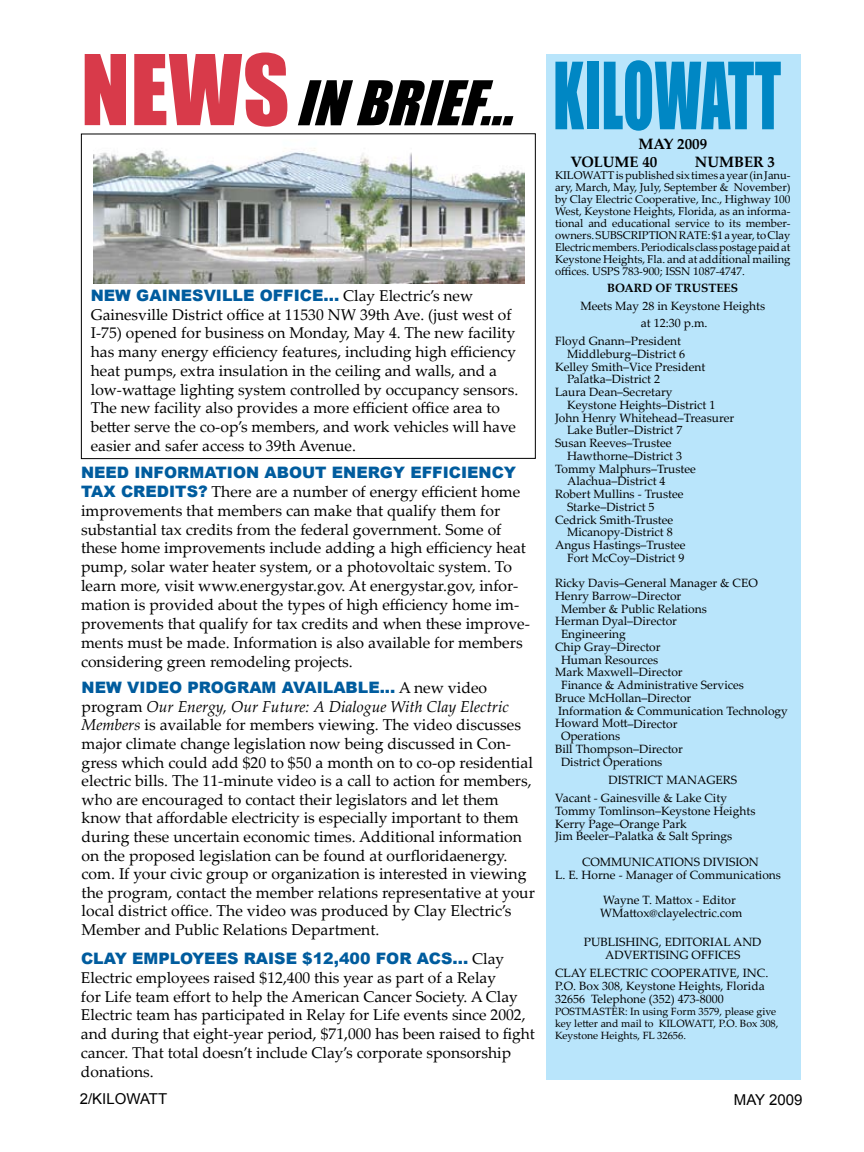
<style>
.page{position:relative;width:864px;height:1152px;background:#fff}
.page>*{position:absolute;margin:0;border:0;box-sizing:border-box;transform-origin:0 0}
.t1{font:italic 57px "Impact";color:#000}
.t2{font:15.75px/18.6px "Palatino Linotype";color:#000}
.t3{font:900 15.75px "Arial";color:#005c9e}
.t4{font:15.6px/18.8px "Palatino Linotype";color:#000}
.t5{font:700 15px/18px "Palatino Linotype";color:#000}
.t6{font:15px "Arial";color:#000}
.t7{font:12px/12.8px "Palatino Linotype";color:#000}
.t8{font:700 12px "Palatino Linotype";color:#000}
.t9{font:11.25px/12px "Palatino Linotype";color:#000;text-align:justify}
.t10{font:10.5px/12px "Palatino Linotype";color:#000}
.s1{font-style:normal;font-size:90px;color:#d83a4a}
.s2{font-style:normal;font-size:85.5px;color:#0087c4}
.s3{font-family:"Palatino Linotype";font-weight:400;font-size:15.6px;color:#000}
.s4{font-family:"Arial";font-weight:900;color:#005c9e}
.s5{font-family:"Palatino Linotype";font-weight:400;color:#000}
.s6{font-style:italic}
</style>
<div class="page">
<div style="left:546px;top:54px;width:255px;height:1026px;background:#b9e5fb"></div>
<div style="left:81px;top:133px;width:455px;height:326px;border:1px solid #000"></div>
<img style="left:93px;top:148px;width:432px;height:135px">
<h1 class="t1" style="left:81px;top:59px;width:702px"><span class="s1">NEWS</span>INBRIEF... <span class="s2">KILOWATT</span></h1>
<p class="t3" style="left:91px;top:284px;width:384px">NEW GAINESVILLE OFFICE... <span class="s3">Clay Electric’s new</span></p>
<p class="t4" style="left:91px;top:304px;width:429px">Gainesville District office at 11530 NW 39th Ave. (just west of I-75) opened for business on Monday, May 4. The new facility has many energy efficiency features, including high efficiency heat pumps, extra insulation in the ceiling and walls, and a low-wattage lighting system controlled by occupancy sensors.<br>The new facility also provides a more efficient office area to better serve the co-op’s members, and work vehicles will have easier and safer access to 39th Avenue.</p>
<p class="t3" style="left:81px;top:461px;width:437px">NEED INFORMATION ABOUT ENERGY EFFICIENCY</p>
<p class="t2" style="left:81px;top:481px;width:450px"><span class="s4">TAX CREDITS?</span> There are a number of energy efficient home improvements that members can make that qualify them for substantial tax credits from the federal government. Some of these home improvements include adding a high efficiency heat pump, solar water heater system, or a photovoltaic system. To learn more, visit www.energystar.gov. At energystar.gov, infor&shy;mation is provided about the types of high efficiency home im&shy;provements that qualify for tax credits and when these improve&shy;ments must be made. Information is also available for members considering green remodeling projects.</p>
<p class="t3" style="left:82px;top:676px;width:407px">NEW VIDEO PROGRAM AVAILABLE... <span class="s5">A new video</span></p>
<p class="t2" style="left:82px;top:696px;width:455px">program <span class="s6">Our Energy, Our Future: A Dialogue With Clay Electric Members</span> is available for members viewing. The video discusses major climate change legislation now being discussed in Con&shy;gress which could add $20 to $50 a month on to co-op residential electric bills. The 11-minute video is a call to action for members, who are encouraged to contact their legislators and let them know that affordable electricity is especially important to them during these uncertain economic times. Additional information on the proposed legislation can be found at ourfloridaenergy. com. If your civic group or organization is interested in viewing the program, contact the member relations representative at your local district office. The video was produced by Clay Electric’s Member and Public Relations Department.</p>
<p class="t3" style="left:81px;top:947px;width:425px">CLAY EMPLOYEES RAISE $12,400 FOR ACS... <span class="s3">Clay</span></p>
<p class="t4" style="left:81px;top:968px;width:456px">Electric employees raised $12,400 this year as part of a Relay<br>for Life team effort to help the American Cancer Society. A Clay Electric team has participated in Relay for Life events since 2002, and during that eight-year period, $71,000 has been raised to fight cancer. That total doesn’t include Clay’s corporate sponsorship donations.</p>
<p class="t5" style="left:571px;top:135px;width:138px;text-indent:68px">MAY 2009<br>VOLUME 40</p>
<p class="t5" style="left:695px;top:153px;width:82px">NUMBER 3</p>
<p class="t9" style="left:555px;top:169px;width:237px">KILOWATT is published six times a year (in Janu&shy;ary, March, May, July, September &amp; November) by Clay Electric Cooperative, Inc., Highway 100<br>West, Keystone Heights, Florida, as an informa&shy;tional and educational service to its member&shy;owners. SUBSCRIPTION RATE: $1 a year, to Clay Electric members. Periodicals class postage paid at Keystone Heights, Fla. and at additional mailing offices. USPS 783-900; ISSN 1087-4747.</p>
<p class="t8" style="left:607px;top:280px;width:132px">BOARD OF TRUSTEES</p>
<p class="t7" style="left:580px;top:299px;width:186px">Meets May 28 in Keystone Heights</p>
<p class="t7" style="left:641px;top:316px;width:68px">at 12:30 p.m.</p>
<p class="t7" style="left:555px;top:334px;width:128px">Floyd Gnann–President</p>
<p class="t7" style="left:567px;top:347px;width:120px">Middleburg–District 6</p>
<p class="t7" style="left:555px;top:360px;width:152px">Kelley Smith–Vice President</p>
<p class="t7" style="left:567px;top:372px;width:95px">Palatka–District 2</p>
<p class="t7" style="left:555px;top:385px;width:119px">Laura Dean–Secretary</p>
<p class="t7" style="left:567px;top:398px;width:150px">Keystone Heights–District 1</p>
<p class="t7" style="left:555px;top:411px;width:181px">John Henry Whitehead–Treasurer</p>
<p class="t7" style="left:567px;top:423px;width:117px">Lake Butler–District 7</p>
<p class="t7" style="left:555px;top:436px;width:118px">Susan Reeves–Trustee</p>
<p class="t7" style="left:567px;top:449px;width:117px">Hawthorne–District 3</p>
<p class="t7" style="left:555px;top:462px;width:142px">Tommy Malphurs–Trustee</p>
<p class="t7" style="left:567px;top:474px;width:100px">Alachua–District 4</p>
<p class="t7" style="left:555px;top:487px;width:130px">Robert Mullins - Trustee</p>
<p class="t7" style="left:567px;top:500px;width:89px">Starke–District 5</p>
<p class="t7" style="left:555px;top:513px;width:120px">Cedrick Smith-Trustee</p>
<p class="t7" style="left:567px;top:525px;width:107px">Micanopy-District 8</p>
<p class="t7" style="left:555px;top:538px;width:132px">Angus Hastings–Trustee</p>
<p class="t7" style="left:567px;top:551px;width:119px">Fort McCoy–District 9</p>
<p class="t7" style="left:555px;top:576px;width:204px">Ricky Davis–General Manager &amp; CEO</p>
<p class="t7" style="left:555px;top:589px;width:128px">Henry Barrow–Director</p>
<p class="t7" style="left:561px;top:602px;width:147px">Member &amp; Public Relations</p>
<p class="t7" style="left:555px;top:615px;width:123px">Herman Dyal–Director</p>
<p class="t7" style="left:561px;top:627px;width:66px">Engineering</p>
<p class="t7" style="left:555px;top:640px;width:107px">Chip Gray–Director</p>
<p class="t7" style="left:561px;top:653px;width:99px">Human Resources</p>
<p class="t7" style="left:555px;top:666px;width:129px">Mark Maxwell–Director</p>
<p class="t7" style="left:561px;top:678px;width:185px">Finance &amp; Administrative Services</p>
<p class="t7" style="left:555px;top:691px;width:138px">Bruce McHollan–Director</p>
<p class="t7" style="left:558px;top:704px;width:231px">Information &amp; Communication Technology</p>
<p class="t7" style="left:555px;top:716px;width:124px">Howard Mott–Director</p>
<p class="t7" style="left:561px;top:729px;width:61px">Operations</p>
<p class="t7" style="left:555px;top:742px;width:129px">Bill Thompson–Director</p>
<p class="t7" style="left:561px;top:755px;width:103px">District Operations</p>
<p class="t7" style="left:555px;top:770px;width:184px;line-height:18.1px;text-indent:53px">DISTRICT MANAGERS<br>Vacant - Gainesville &amp; Lake City</p>
<p class="t7" style="left:555px;top:804px;width:202px">Tommy Tomlinson–Keystone Heights<br>Kerry Page–Orange Park<br>Jim Beeler–Palatka &amp; Salt Springs</p>
<p class="t7" style="left:555px;top:855px;width:228px;text-align:center">COMMUNICATIONS DIVISION<br>L. E. Horne - Manager of Communications</p>
<p class="t7" style="left:600px;top:893px;width:144px">Wayne T. Mattox - Editor<br>WMattox@clayelectric.com</p>
<p class="t7" style="left:584px;top:935px;width:179px;text-align:center">PUBLISHING, EDITORIAL AND<br>ADVERTISING OFFICES</p>
<p class="t7" style="left:555px;top:966px;width:215px">CLAY ELECTRIC COOPERATIVE, INC.<br>P.O. Box 308, Keystone Heights, Florida<br>32656 Telephone (352) 473-8000</p>
<p class="t10" style="left:555px;top:1005px;width:225px">POSTMASTER: In using Form 3579, please give key letter and mail to KILOWATT, P.O. Box 308,<br>Keystone Heights, FL 32656.</p>
<p class="t6" style="left:80px;top:1089px;width:89px">2/KILOWATT</p>
<p class="t6" style="left:734px;top:1090px;width:70px">MAY 2009</p>
</div>
